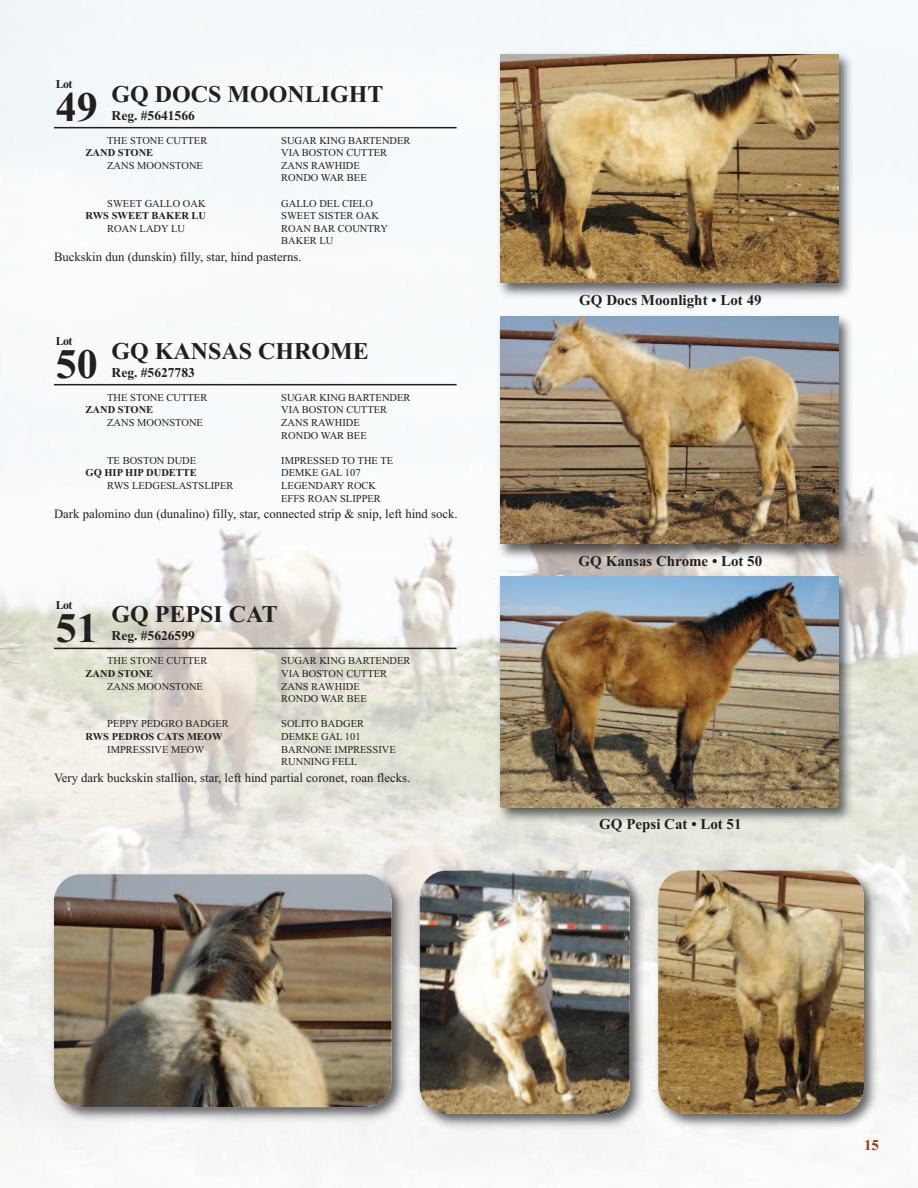
<style>
.page{position:relative;width:918px;height:1188px;background:#fff}
.page>*{position:absolute;margin:0;border:0;box-sizing:border-box;transform-origin:0 0}
.t1{font:700 42px "Times New Roman";color:#231f20}
.t2{font:700 24px "Times New Roman";color:#231f20}
.t3{font:700 15px "Times New Roman";color:#231f20}
.t4{font:700 15px "Times New Roman";color:#9f3413}
.t5{font:700 13.5px "Times New Roman";color:#231f20}
.t6{font:12.75px "Times New Roman";color:#231f20}
.t7{font:700 12px "Times New Roman";letter-spacing:-.05em;color:#231f20}
.t8{font:10.5px/12.6px "Times New Roman";color:#231f20}
.t9{font:700 10.5px "Times New Roman";color:#231f20}
</style>
<div class="page">
<img style="left:0;top:0;width:918px;height:1171px">
<img style="left:494px;top:47px;width:364px;height:255px">
<img style="left:501px;top:54px;width:337px;height:229px">
<hr style="left:54px;top:127px;width:403px;height:1px;background:#231f20">
<hr style="left:54px;top:384px;width:403px;height:1px;background:#231f20">
<hr style="left:54px;top:648px;width:403px;height:1px;background:#231f20">
<img style="left:494px;top:309px;width:364px;height:254px">
<img style="left:501px;top:316px;width:337px;height:227px">
<img style="left:494px;top:570px;width:364px;height:257px">
<img style="left:501px;top:577px;width:337px;height:230px">
<img style="left:48px;top:867px;width:363px;height:260px">
<img style="left:54px;top:874px;width:338px;height:233px;border-radius:27px">
<img style="left:413px;top:864px;width:236px;height:270px">
<img style="left:420px;top:871px;width:210px;height:243px;border-radius:27px">
<img style="left:651px;top:864px;width:233px;height:270px">
<img style="left:658px;top:870px;width:206px;height:244px;border-radius:27px">
<p class="t7" style="left:56px;top:77px;width:18px">Lot</p>
<h1 class="t1" style="left:56px;top:82px;width:43px">49</h1>
<h2 class="t2" style="left:112px;top:79px;width:274px">GQ DOCS MOONLIGHT</h2>
<p class="t5" style="left:112px;top:107px;width:85px">Reg. #5641566</p>
<p class="t8" style="left:107px;top:134px;width:102px">THE STONE CUTTER</p>
<p class="t8" style="left:281px;top:134px;width:131px">SUGAR KING BARTENDER</p>
<p class="t9" style="left:85px;top:147px;width:69px">ZAND STONE</p>
<p class="t8" style="left:281px;top:146px;width:107px">VIA BOSTON CUTTER</p>
<p class="t8" style="left:107px;top:159px;width:97px">ZANS MOONSTONE</p>
<p class="t8" style="left:281px;top:159px;width:87px">ZANS RAWHIDE<br>RONDO WAR BEE</p>
<p class="t8" style="left:107px;top:197px;width:100px">SWEET GALLO OAK</p>
<p class="t8" style="left:281px;top:197px;width:93px">GALLO DEL CIELO</p>
<p class="t9" style="left:85px;top:210px;width:122px">RWS SWEET BAKER LU</p>
<p class="t8" style="left:281px;top:209px;width:99px">SWEET SISTER OAK</p>
<p class="t8" style="left:107px;top:222px;width:79px">ROAN LADY LU</p>
<p class="t8" style="left:281px;top:222px;width:108px">ROAN BAR COUNTRY<br>BAKER LU</p>
<p class="t6" style="left:54px;top:249px;width:249px">Buckskin dun (dunskin) filly, star, hind pasterns.</p>
<p class="t7" style="left:56px;top:334px;width:18px">Lot</p>
<h1 class="t1" style="left:56px;top:339px;width:43px">50</h1>
<h2 class="t2" style="left:112px;top:336px;width:259px">GQ KANSAS CHROME</h2>
<p class="t5" style="left:112px;top:364px;width:85px">Reg. #5627783</p>
<p class="t8" style="left:107px;top:391px;width:102px">THE STONE CUTTER</p>
<p class="t8" style="left:281px;top:391px;width:131px">SUGAR KING BARTENDER</p>
<p class="t9" style="left:85px;top:404px;width:69px">ZAND STONE</p>
<p class="t8" style="left:281px;top:403px;width:107px">VIA BOSTON CUTTER</p>
<p class="t8" style="left:107px;top:416px;width:97px">ZANS MOONSTONE</p>
<p class="t8" style="left:281px;top:416px;width:87px">ZANS RAWHIDE<br>RONDO WAR BEE</p>
<p class="t8" style="left:107px;top:454px;width:91px">TE BOSTON DUDE</p>
<p class="t8" style="left:281px;top:454px;width:114px">IMPRESSED TO THE TE</p>
<p class="t9" style="left:85px;top:467px;width:113px">GQ HIP HIP DUDETTE</p>
<p class="t8" style="left:281px;top:466px;width:81px">DEMKE GAL 107</p>
<p class="t8" style="left:107px;top:479px;width:128px">RWS LEDGESLASTSLIPER</p>
<p class="t8" style="left:281px;top:479px;width:101px">LEGENDARY ROCK<br>EFFS ROAN SLIPPER</p>
<p class="t6" style="left:54px;top:506px;width:405px">Dark palomino dun (dunalino) filly, star, connected strip &amp; snip, left hind sock.</p>
<p class="t7" style="left:56px;top:598px;width:18px">Lot</p>
<h1 class="t1" style="left:56px;top:603px;width:43px">51</h1>
<h2 class="t2" style="left:112px;top:600px;width:168px">GQ PEPSI CAT</h2>
<p class="t5" style="left:112px;top:628px;width:85px">Reg. #5626599</p>
<p class="t8" style="left:107px;top:654px;width:102px">THE STONE CUTTER</p>
<p class="t8" style="left:281px;top:654px;width:131px">SUGAR KING BARTENDER</p>
<p class="t9" style="left:85px;top:667px;width:69px">ZAND STONE</p>
<p class="t8" style="left:281px;top:667px;width:107px">VIA BOSTON CUTTER</p>
<p class="t8" style="left:107px;top:680px;width:97px">ZANS MOONSTONE</p>
<p class="t8" style="left:281px;top:680px;width:87px">ZANS RAWHIDE<br>RONDO WAR BEE</p>
<p class="t8" style="left:107px;top:717px;width:123px">PEPPY PEDGRO BADGER</p>
<p class="t8" style="left:281px;top:717px;width:84px">SOLITO BADGER</p>
<p class="t9" style="left:85px;top:730px;width:139px">RWS PEDROS CATS MEOW</p>
<p class="t8" style="left:281px;top:730px;width:81px">DEMKE GAL 101</p>
<p class="t8" style="left:107px;top:743px;width:99px">IMPRESSIVE MEOW</p>
<p class="t8" style="left:281px;top:743px;width:116px">BARNONE IMPRESSIVE<br>RUNNING FELL</p>
<p class="t6" style="left:54px;top:770px;width:358px">Very dark buckskin stallion, star, left hind partial coronet, roan flecks.</p>
<h3 class="t3" style="left:579px;top:291px;width:184px">GQ Docs Moonlight • Lot 49</h3>
<h3 class="t3" style="left:579px;top:552px;width:185px">GQ Kansas Chrome • Lot 50</h3>
<h3 class="t3" style="left:599px;top:815px;width:144px">GQ Pepsi Cat • Lot 51</h3>
<h3 class="t4" style="left:864px;top:1136px;width:16px">15</h3>
</div>
